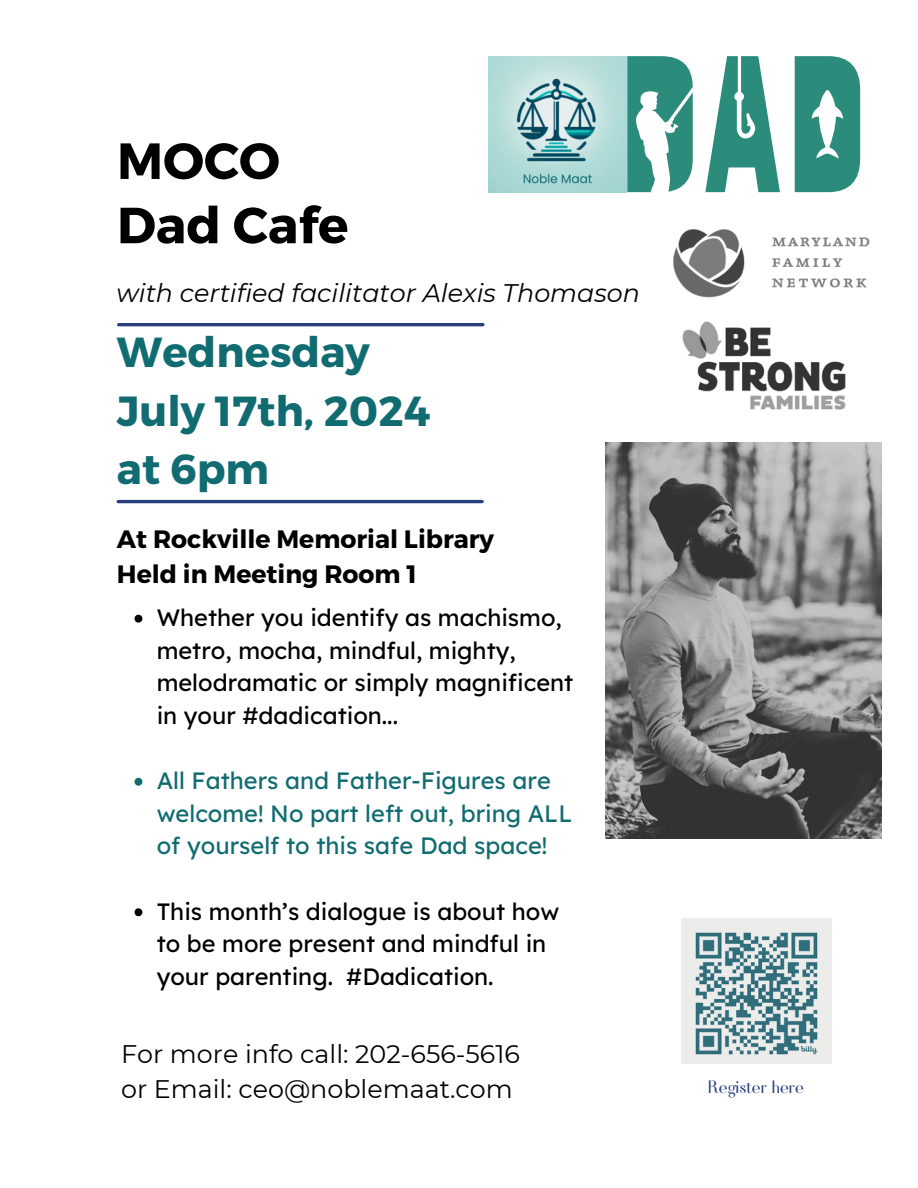
<style>
.page{position:relative;width:918px;height:1188px;background:#fff}
.page>*{position:absolute;margin:0;border:0;box-sizing:border-box;transform-origin:0 0}
.t1{font:700 50.7px/64.3px "Montserrat";color:#000}
.t2{font:700 42px/58.5px "Montserrat";color:#116c71}
.t3{font:25.35px "Montserrat";color:#000}
.t4{font:italic 25.35px "Montserrat";color:#000}
.t5{font:700 25.2px/34.8px "Montserrat";color:#000}
.t6{font:24px "Fiona";color:#28407e}
.t7{font:23.7px/32.7px "Lexend Deca";color:#000}
.t8{font:23.7px/32.7px "Lexend Deca";color:#116c71}
</style>
<div class="page">
<img style="left:606px;top:443px;width:275px;height:396px">
<hr style="left:119px;top:323px;width:364px;height:3px;background:#28407e">
<img style="left:673px;top:229px;width:196px;height:69px">
<img style="left:682px;top:321px;width:164px;height:89px">
<hr style="left:118px;top:500px;width:364px;height:3px;background:#28407e">
<img style="left:681px;top:919px;width:150px;height:145px">
<img style="left:488px;top:56px;width:139px;height:136px">
<svg style="left:627px;top:56px;width:233px;height:136px"></svg>
<svg style="left:135px;top:615px;width:7px;height:8px"></svg>
<svg style="left:135px;top:778px;width:7px;height:8px"></svg>
<svg style="left:135px;top:908px;width:7px;height:8px"></svg>
<p class="t1" style="left:117px;top:126px;width:233px">MOCO<br>Dad Cafe</p>
<h2 class="t4" style="left:117px;top:277px;width:525px">with certified facilitator Alexis Thomason</h2>
<p class="t2" style="left:117px;top:321px;width:315px">Wednesday<br>July 17th, 2024 at 6pm</p>
<h3 class="t5" style="left:117px;top:521px;width:379px">At Rockville Memorial Library<br>Held in Meeting Room 1</h3>
<p class="t7" style="left:157px;top:601px;width:418px">Whether you identify as machismo, metro, mocha, mindful, mighty, melodramatic or simply magnificent in your #dadication...</p>
<p class="t8" style="left:157px;top:764px;width:417px">All Fathers and Father-Figures are welcome! No part left out, bring ALL of yourself to this safe Dad space!</p>
<p class="t7" style="left:157px;top:894px;width:404px">This month’s dialogue is about how to be more present and mindful in your parenting. #Dadication.</p>
<p class="t3" style="left:121px;top:1039px;width:400px">For more info call: 202-656-5616</p>
<p class="t3" style="left:121px;top:1074px;width:393px">or Email: ceo@noblemaat.com</p>
<p class="t6" style="left:708px;top:1074px;width:97px">Register here</p>
</div>
